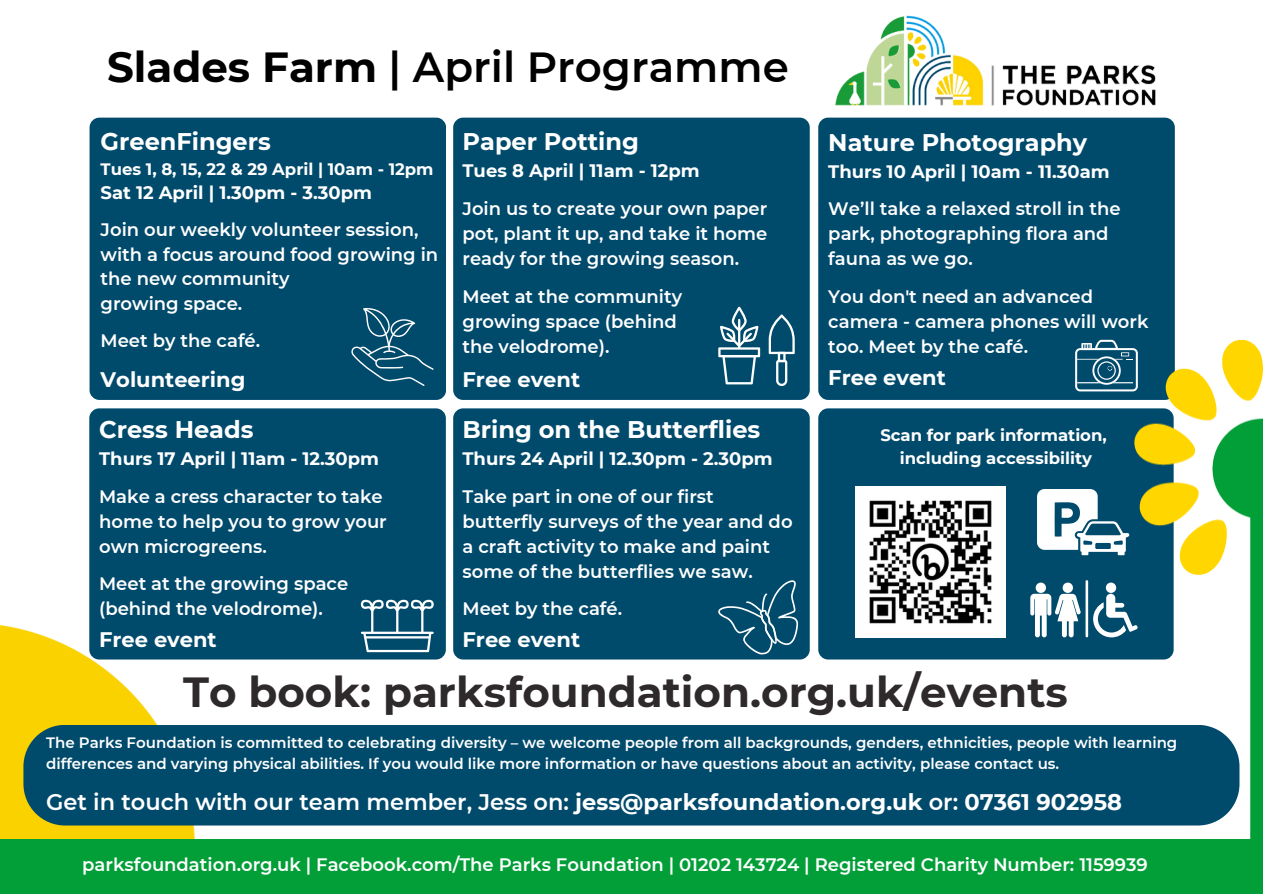
<style>
.page{position:relative;width:1263px;height:894px;background:#fff}
.page>*{position:absolute;margin:0;border:0;box-sizing:border-box;transform-origin:0 0}
.t1{font:700 42px "Montserrat";color:#2e292b}
.t2{font:600 42px "Montserrat";color:#000}
.t3{font:700 24px "Montserrat";color:#fff}
.t4{font:600 22.5px "Montserrat";color:#fff}
.t5{font:700 21px "Montserrat";color:#fff}
.t6{font:600 18px/25px "Montserrat";color:#fff}
.t7{font:700 18px "Montserrat";color:#fff}
.t8{font:700 16.5px/22.5px "Montserrat";color:#fff;text-align:center}
.t9{font:600 15px/21px "Montserrat";color:#fff}
.s1{font-weight:700}
</style>
<div class="page">
<div style="left:89px;top:408px;width:357px;height:251px;background:#004a6c;border-radius:10px"></div>
<img style="left:0;top:599px;width:213px;height:239px">
<div style="left:0;top:838px;width:1263px;height:55px;background:#029f38"></div>
<div style="left:23px;top:724px;width:1111px;height:101px;background:#004a6c"></div>
<div style="left:818px;top:118px;width:357px;height:282px;background:#004a6c;border-radius:10px"></div>
<img style="left:835px;top:15px;width:321px;height:91px">
<div style="left:90px;top:118px;width:356px;height:282px;background:#004a6c;border-radius:10px"></div>
<div style="left:453px;top:118px;width:357px;height:282px;background:#004a6c;border-radius:10px"></div>
<svg style="left:351px;top:308px;width:83px;height:77px"></svg>
<div style="left:453px;top:408px;width:357px;height:251px;background:#004a6c;border-radius:10px"></div>
<svg style="left:1075px;top:339px;width:59px;height:52px"></svg>
<div style="left:818px;top:408px;width:356px;height:251px;background:#004a6c;border-radius:10px"></div>
<svg style="left:361px;top:599px;width:73px;height:53px"></svg>
<svg style="left:718px;top:306px;width:42px;height:78px"></svg>
<svg style="left:769px;top:314px;width:26px;height:71px"></svg>
<img style="left:855px;top:486px;width:151px;height:151px">
<svg style="left:1037px;top:489px;width:92px;height:66px"></svg>
<hr style="left:1085px;top:580px;width:3px;height:57px;background:#fff">
<svg style="left:1093px;top:582px;width:41px;height:55px"></svg>
<svg style="left:1030px;top:582px;width:51px;height:55px"></svg>
<img style="left:1134px;top:340px;width:129px;height:498px">
<svg style="left:718px;top:580px;width:80px;height:74px"></svg>
<p class="t2" style="left:107px;top:42px;width:683px"><span class="s1">Slades Farm</span> | April Programme</p>
<h3 class="t3" style="left:101px;top:126px;width:172px">GreenFingers</h3>
<h3 class="t8" style="left:101px;top:158px;width:334px">Tues 1, 8, 15, 22 &amp; 29 April | 10am - 12pm</h3>
<h3 class="t7" style="left:101px;top:182px;width:273px">Sat 12 April | 1.30pm - 3.30pm</h3>
<h3 class="t6" style="left:101px;top:217px;width:339px">Join our weekly volunteer session, with a focus around food growing in the new community<br>growing space.</h3>
<h3 class="t6" style="left:101px;top:328px;width:161px">Meet by the café.</h3>
<h2 class="t5" style="left:101px;top:366px;width:146px">Volunteering</h2>
<p class="t3" style="left:462px;top:127px;width:178px">Paper Potting</p>
<p class="t7" style="left:462px;top:160px;width:239px">Tues 8 April | 11am - 12pm</p>
<h3 class="t6" style="left:462px;top:196px;width:306px;text-align:justify">Join us to create your own paper pot, plant it up, and take it home ready for the growing season.</h3>
<h3 class="t6" style="left:462px;top:283px;width:221px">Meet at the community growing space (behind the velodrome).</h3>
<h3 class="t5" style="left:462px;top:367px;width:119px">Free event</h3>
<p class="t3" style="left:828px;top:127px;width:260px">Nature Photography</p>
<p class="t7" style="left:828px;top:160px;width:283px">Thurs 10 April | 10am - 11.30am</p>
<h3 class="t6" style="left:828px;top:196px;width:294px">We’ll take a relaxed stroll in the park, photographing flora and fauna as we go.</h3>
<h3 class="t6" style="left:828px;top:284px;width:322px">You don't need an advanced camera - camera phones will work too. Meet by the café.</h3>
<h3 class="t5" style="left:828px;top:364px;width:119px">Free event</h3>
<p class="t3" style="left:462px;top:414px;width:299px">Bring on the Butterflies</p>
<p class="t7" style="left:462px;top:447px;width:312px">Thurs 24 April | 12.30pm - 2.30pm</p>
<h3 class="t6" style="left:462px;top:483px;width:332px">Take part in one of our first butterfly surveys of the year and do a craft activity to make and paint some of the butterflies we saw.</h3>
<h3 class="t6" style="left:462px;top:596px;width:161px">Meet by the café.</h3>
<h3 class="t5" style="left:462px;top:626px;width:119px">Free event</h3>
<h2 class="t3" style="left:99px;top:414px;width:156px">Cress Heads</h2>
<h2 class="t7" style="left:99px;top:447px;width:282px">Thurs 17 April | 11am - 12.30pm</h2>
<p class="t6" style="left:99px;top:483px;width:289px">Make a cress character to take home to help you to grow your own microgreens.</p>
<h3 class="t6" style="left:99px;top:571px;width:251px">Meet at the growing space (behind the velodrome).</h3>
<h3 class="t5" style="left:99px;top:626px;width:119px">Free event</h3>
<h3 class="t1" style="left:183px;top:665px;width:886px">To book: parksfoundation.org.uk/events</h3>
<h2 class="t8" style="left:880px;top:424px;width:228px">Scan for park information, including accessibility</h2>
<p class="t9" style="left:46px;top:731px;width:1133px">The Parks Foundation is committed to celebrating diversity – we welcome people from all backgrounds, genders, ethnicities, people with learning differences and varying physical abilities. If you would like more information or have questions about an activity, please contact us.</p>
<h1 class="t4" style="left:46px;top:788px;width:1077px">Get in touch with our team member, Jess on: <span class="s1">jess@parksfoundation.org.uk</span> or: <span class="s1">07361 902958</span></h1>
<h2 class="t6" style="left:82px;top:851px;width:1067px">parksfoundation.org.uk | Facebook.com/The Parks Foundation | 01202 143724 | Registered Charity Number: 1159939</h2>
</div>
